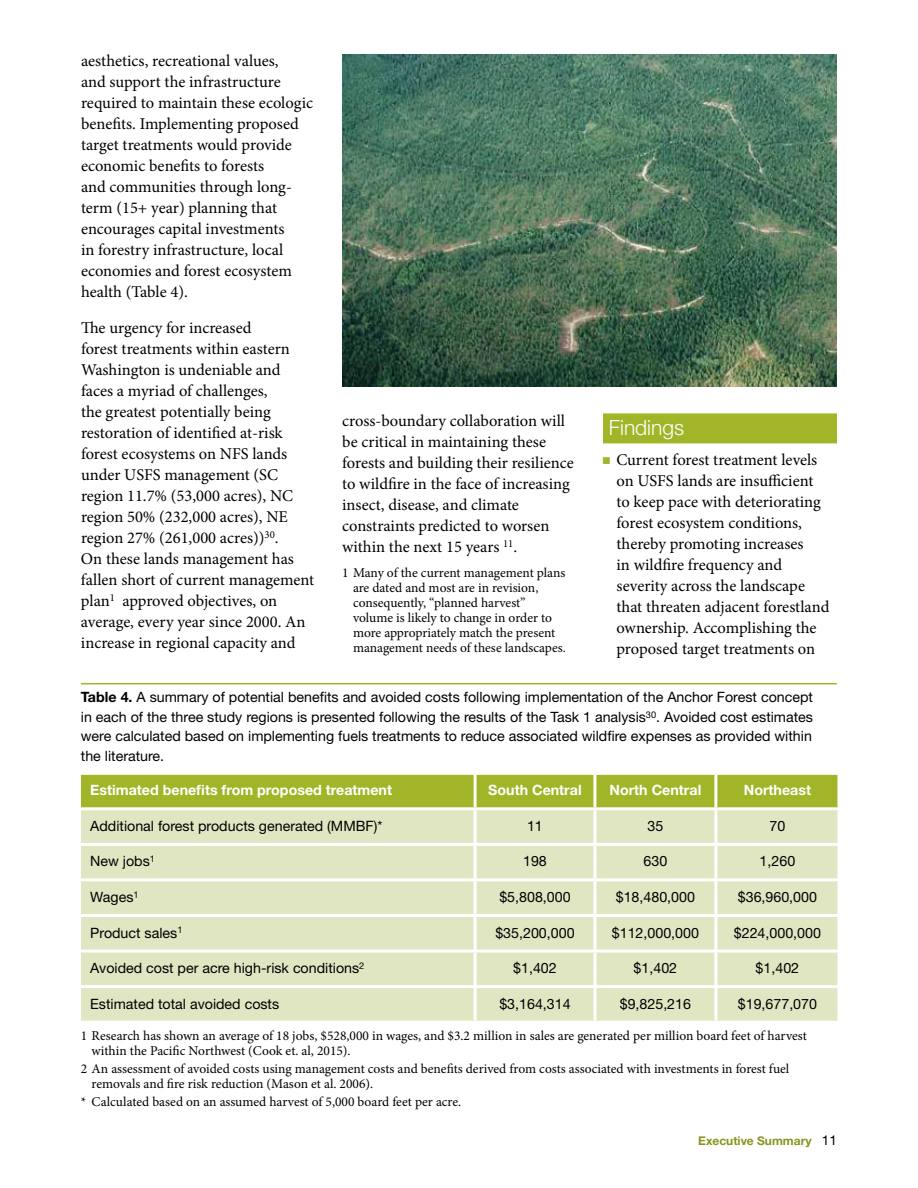
<style>
.page{position:relative;width:918px;height:1188px;background:#fff}
.page>*{position:absolute;margin:0;border:0;box-sizing:border-box;transform-origin:0 0}
.t1{font:300 21px "Helvetica Neue";color:#fff}
.t2{font:16.5px/21px "Minion Pro";color:#000}
.t3{font:14.25px/19.5px "Helvetica Neue";color:#000;text-align:justify}
.t4{font:700 14.25px "Helvetica Neue";color:#fff}
.t5{font:13.5px/15px "Minion Pro";letter-spacing:-.005em;color:#000}
.t6{font:700 12px "Helvetica Neue";color:#8a941e}
.s1{color:#a2b427}
.s2{font-weight:700}
.s3{font-weight:400;font-size:13.5px;color:#000}
</style>
<div class="page">
<div style="left:81px;top:775px;width:756px;height:32px;background:#a2b427"></div>
<div style="left:81px;top:810px;width:756px;height:211px;background:#e1e6c2"></div>
<hr style="left:474px;top:775px;width:3px;height:32px;background:#fff">
<hr style="left:593px;top:775px;width:3px;height:32px;background:#fff">
<hr style="left:714px;top:775px;width:3px;height:32px;background:#fff">
<hr style="left:474px;top:810px;width:3px;height:33px;background:#fff">
<hr style="left:593px;top:810px;width:3px;height:33px;background:#fff">
<hr style="left:714px;top:810px;width:3px;height:33px;background:#fff">
<hr style="left:78px;top:843px;width:397px;height:3px;background:#fff">
<hr style="left:475px;top:843px;width:120px;height:3px;background:#fff">
<hr style="left:474px;top:846px;width:3px;height:32px;background:#fff">
<hr style="left:595px;top:843px;width:121px;height:3px;background:#fff">
<hr style="left:593px;top:846px;width:3px;height:32px;background:#fff">
<hr style="left:716px;top:843px;width:124px;height:3px;background:#fff">
<hr style="left:714px;top:846px;width:3px;height:32px;background:#fff">
<hr style="left:78px;top:878px;width:397px;height:3px;background:#fff">
<hr style="left:475px;top:878px;width:120px;height:3px;background:#fff">
<hr style="left:474px;top:881px;width:3px;height:33px;background:#fff">
<hr style="left:595px;top:878px;width:121px;height:3px;background:#fff">
<hr style="left:593px;top:881px;width:3px;height:33px;background:#fff">
<hr style="left:716px;top:878px;width:124px;height:3px;background:#fff">
<hr style="left:714px;top:881px;width:3px;height:33px;background:#fff">
<hr style="left:78px;top:914px;width:397px;height:3px;background:#fff">
<hr style="left:475px;top:914px;width:120px;height:3px;background:#fff">
<hr style="left:474px;top:917px;width:3px;height:33px;background:#fff">
<hr style="left:595px;top:914px;width:121px;height:3px;background:#fff">
<hr style="left:593px;top:917px;width:3px;height:33px;background:#fff">
<hr style="left:716px;top:914px;width:124px;height:3px;background:#fff">
<hr style="left:714px;top:917px;width:3px;height:33px;background:#fff">
<hr style="left:78px;top:950px;width:397px;height:3px;background:#fff">
<hr style="left:475px;top:950px;width:120px;height:3px;background:#fff">
<hr style="left:474px;top:953px;width:3px;height:32px;background:#fff">
<hr style="left:595px;top:950px;width:121px;height:3px;background:#fff">
<hr style="left:593px;top:953px;width:3px;height:32px;background:#fff">
<hr style="left:716px;top:950px;width:124px;height:3px;background:#fff">
<hr style="left:714px;top:953px;width:3px;height:32px;background:#fff">
<hr style="left:78px;top:985px;width:397px;height:3px;background:#fff">
<hr style="left:475px;top:985px;width:120px;height:3px;background:#fff">
<hr style="left:474px;top:988px;width:3px;height:33px;background:#fff">
<hr style="left:595px;top:985px;width:121px;height:3px;background:#fff">
<hr style="left:593px;top:988px;width:3px;height:33px;background:#fff">
<hr style="left:716px;top:985px;width:124px;height:3px;background:#fff">
<hr style="left:714px;top:988px;width:3px;height:33px;background:#fff">
<hr style="left:81px;top:683px;width:756px;height:1px;background:#a2b427">
<img style="left:342px;top:54px;width:495px;height:333px">
<div style="left:603px;top:413px;width:234px;height:30px;background:#a2b427"></div>
<p class="t2" style="left:81px;top:50px;width:234px">aesthetics, recreational values,<br>and support the infrastructure required to maintain these ecologic benefits. Implementing proposed target treatments would provide economic benefits to forests<br>and communities through long&shy;term (15+ year) planning that encourages capital investments<br>in forestry infrastructure, local economies and forest ecosystem health (Table 4).</p>
<p class="t2" style="left:81px;top:317px;width:235px">The urgency for increased<br>forest treatments within eastern<br>Washington is undeniable and faces a myriad of challenges,<br>the greatest potentially being restoration of identified at-risk forest ecosystems on NFS lands under USFS management (SC region 11.7% (53,000 acres), NC region 50% (232,000 acres), NE region 27% (261,000 acres))<sup>30</sup>.<br>On these lands management has fallen short of current management plan<sup>1</sup> approved objectives, on average, every year since 2000. An increase in regional capacity and</p>
<p class="t2" style="left:342px;top:410px;width:233px">cross-boundary collaboration will be critical in maintaining these forests and building their resilience to wildfire in the face of increasing insect, disease, and climate constraints predicted to worsen within the next 15 years <sup>11</sup>.</p>
<p class="t5" style="left:353px;top:566px;width:214px;text-indent:-11px">1 Many of the current management plans are dated and most are in revision, consequently, “planned harvest” volume is likely to change in order to more appropriately match the present management needs of these landscapes.</p>
<p class="t1" style="left:609px;top:415px;width:77px">Findings</p>
<p class="t2" style="left:616px;top:449px;width:214px;text-indent:-14px"><span class="s1">■</span> Current forest treatment levels on USFS lands are insufficient to keep pace with deteriorating forest ecosystem conditions, thereby promoting increases<br>in wildfire frequency and severity across the landscape that threaten adjacent forestland ownership. Accomplishing the proposed target treatments on</p>
<p class="t3" style="left:81px;top:687px;width:734px"><span class="s2">Table 4.</span> A summary of potential benefits and avoided costs following implementation of the Anchor Forest concept in each of the three study regions is presented following the results of the Task 1 analysis<sup>30</sup>. Avoided cost estimates were calculated based on implementing fuels treatments to reduce associated wildfire expenses as provided within the literature.</p>
<p class="t4" style="left:90px;top:781px;width:303px">Estimated benefits from proposed treatment</p>
<p class="t4" style="left:488px;top:781px;width:95px">South Central</p>
<p class="t4" style="left:610px;top:781px;width:93px">North Central</p>
<p class="t4" style="left:744px;top:781px;width:69px">Northeast</p>
<p class="t3" style="left:90px;top:816px;width:294px">Additional forest products generated (MMBF)*</p>
<p class="t3" style="left:527px;top:816px;width:17px">11</p>
<p class="t3" style="left:647px;top:816px;width:17px">35</p>
<p class="t3" style="left:770px;top:816px;width:17px">70</p>
<p class="t3" style="left:90px;top:851px;width:66px">New jobs<sup>1</sup></p>
<p class="t3" style="left:523px;top:851px;width:25px">198</p>
<p class="t3" style="left:644px;top:851px;width:25px">630</p>
<p class="t3" style="left:760px;top:851px;width:37px">1,260</p>
<p class="t3" style="left:90px;top:887px;width:50px">Wages<sup>1</sup></p>
<p class="t3" style="left:499px;top:887px;width:73px">$5,808,000</p>
<p class="t3" style="left:616px;top:887px;width:81px">$18,480,000</p>
<p class="t3" style="left:738px;top:887px;width:81px">$36,960,000</p>
<p class="t3" style="left:90px;top:923px;width:94px">Product sales<sup>1</sup></p>
<p class="t3" style="left:495px;top:923px;width:81px">$35,200,000</p>
<p class="t3" style="left:612px;top:923px;width:89px">$112,000,000</p>
<p class="t3" style="left:734px;top:923px;width:89px">$224,000,000</p>
<p class="t3" style="left:90px;top:958px;width:276px">Avoided cost per acre high-risk conditions<sup>2</sup></p>
<p class="t3" style="left:513px;top:958px;width:45px">$1,402</p>
<p class="t3" style="left:634px;top:958px;width:45px">$1,402</p>
<p class="t3" style="left:756px;top:958px;width:45px">$1,402</p>
<p class="t3" style="left:90px;top:994px;width:190px">Estimated total avoided costs</p>
<p class="t3" style="left:499px;top:994px;width:73px">$3,164,314</p>
<p class="t3" style="left:620px;top:994px;width:73px">$9,825,216</p>
<p class="t3" style="left:738px;top:994px;width:81px">$19,677,070</p>
<p class="t5" style="left:92px;top:1028px;width:717px;text-indent:-11px">1 Research has shown an average of 18 jobs, $528,000 in wages, and $3.2 million in sales are generated per million board feet of harvest within the Pacific Northwest (Cook et. al, 2015).</p>
<p class="t5" style="left:92px;top:1061px;width:699px;text-indent:-11px">2 An assessment of avoided costs using management costs and benefits derived from costs associated with investments in forest fuel removals and fire risk reduction (Mason et al. 2006).</p>
<p class="t5" style="left:81px;top:1094px;width:382px">* Calculated based on an assumed harvest of 5,000 board feet per acre.</p>
<p class="t6" style="left:698px;top:1133px;width:140px">Executive Summary <span class="s3">11</span></p>
</div>
